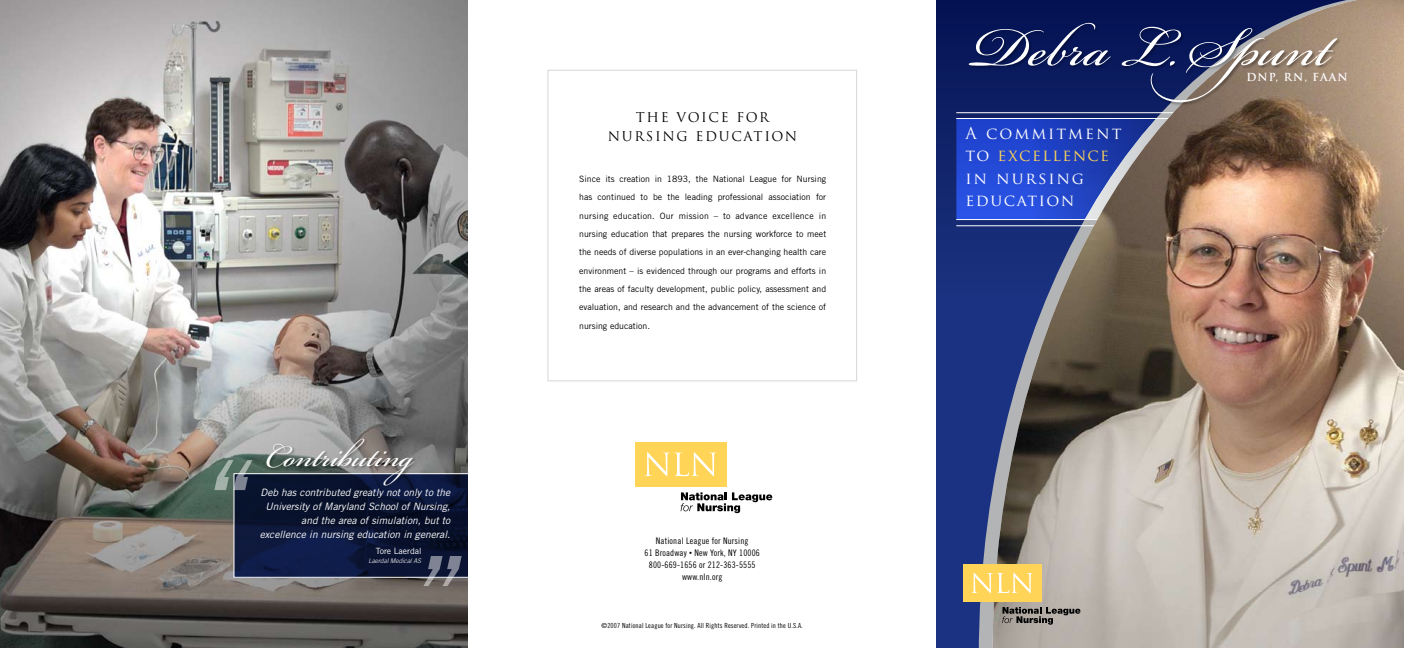
<style>
.page{position:relative;width:1404px;height:648px;background:#fff}
.page>*{position:absolute;margin:0;border:0;box-sizing:border-box;transform-origin:0 0}
.t1{font:85.2px "Bickham Script Pro";color:#fff}
.t2{font:48px "Bickham Script Pro";color:#fff}
.t3{font:16.1px/22.5px "Trajan Pro";letter-spacing:.105em;color:#fff}
.t4{font:13.1px/18.3px "Trajan Pro";letter-spacing:.13em;color:#000;text-align:center}
.t5{font:700 10.8px "Trajan Pro";letter-spacing:.1em;color:#fff}
.t6{font:italic 10.2px/13.9px "Trade Gothic";color:#fff;text-align:right}
.t7{font:9px/12px "Trade Gothic Cond Eighteen";letter-spacing:.02em;color:#000;text-align:center}
.t8{font:8.7px/18.3px "Trade Gothic";color:#000;text-align:justify}
.t9{font:8.6px "Trade Gothic";color:#fff}
.t10{font:7px "Trade Gothic Cond Eighteen";letter-spacing:.02em;color:#000}
.t11{font:italic 300 6.4px "Trade Gothic";color:#fff}
.s1{font-size:6px}
.s2{color:#ffd457}
</style>
<div class="page">
<img style="left:0;top:0;width:468px;height:648px">
<svg style="left:235px;top:475px;width:233px;height:101px;background:#0c173b"></svg>
<div style="left:233px;top:473px;width:239px;height:105px;border:1px solid #fff"></div>
<svg style="left:697px;top:492px;width:75px;height:21px"></svg>
<div style="left:635px;top:442px;width:92px;height:44px;background:#ffd457"></div>
<svg style="left:697px;top:452px;width:19px;height:24px"></svg>
<div style="left:548px;top:70px;width:309px;height:311px;border:1px solid #d6d7d9"></div>
<svg style="left:936px;top:0;width:468px;height:648px;background:#1b317a"></svg>
<hr style="left:956px;top:112px;width:281px;height:1px;background:#fff">
<hr style="left:956px;top:226px;width:203px;height:1px;background:#fff">
<svg style="left:956px;top:119px;width:12px;height:100px"></svg>
<svg style="left:214px;top:460px;width:39px;height:30px"></svg>
<svg style="left:423px;top:559px;width:39px;height:27px"></svg>
<div style="left:266px;top:438px;width:431px;height:121px;background:#000;opacity:.34"></div>
<hr style="left:956px;top:118px;width:260px;height:1px;background:#fff">
<hr style="left:956px;top:219px;width:203px;height:1px;background:#fff">
<img style="left:992px;top:0;width:412px;height:648px">
<div style="left:968px;top:22px;width:436px;height:208px;background:#000;opacity:.34"></div>
<svg style="left:1002px;top:607px;width:78px;height:18px"></svg>
<div style="left:963px;top:564px;width:78px;height:38px;background:#ffd457"></div>
<svg style="left:972px;top:573px;width:61px;height:20px"></svg>
<h2 class="t2" style="left:265px;top:421px;width:150px">Contributing</h2>
<p class="t6" style="left:260px;top:485px;width:192px">Deb has contributed greatly not only to the University of Maryland School of Nursing, and the area of simulation, but to excellence in nursing education in general.</p>
<p class="t9" style="left:376px;top:546px;width:47px">Tore Laerdal</p>
<p class="t11" style="left:368px;top:557px;width:54px">Laerdal Medical AS</p>
<h3 class="t4" style="left:608px;top:108px;width:191px">THE VOICE FOR<br>NURSING EDUCATION</h3>
<p class="t8" style="left:579px;top:170px;width:249px">Since its creation in 1893, the National League for Nursing has continued to be the leading professional association for nursing education. Our mission – to advance excellence in nursing education that prepares the nursing workforce to meet the needs of diverse populations in an ever-changing health care environment – is evidenced through our programs and efforts in the areas of faculty development, public policy, assessment and evaluation, and research and the advancement of the science of nursing education.</p>
<p class="t7" style="left:645px;top:534px;width:117px">National League for Nursing<br>61 Broadway <span class="s1">•</span> New York, NY 10006<br>800-669-1656 or 212-363-5555 www.nln.org</p>
<p class="t10" style="left:602px;top:621px;width:203px">©2007 National League for Nursing. All Rights Reserved. Printed in the U.S.A.</p>
<h1 class="t1" style="left:972px;top:-14px;width:378px">Debra L. Spunt</h1>
<p class="t5" style="left:1246px;top:70px;width:103px">DNP, RN, FAAN</p>
<h3 class="t3" style="left:965px;top:122px;width:158px">A commitment to <span class="s2">excellence </span>in nursing education</h3>
</div>
